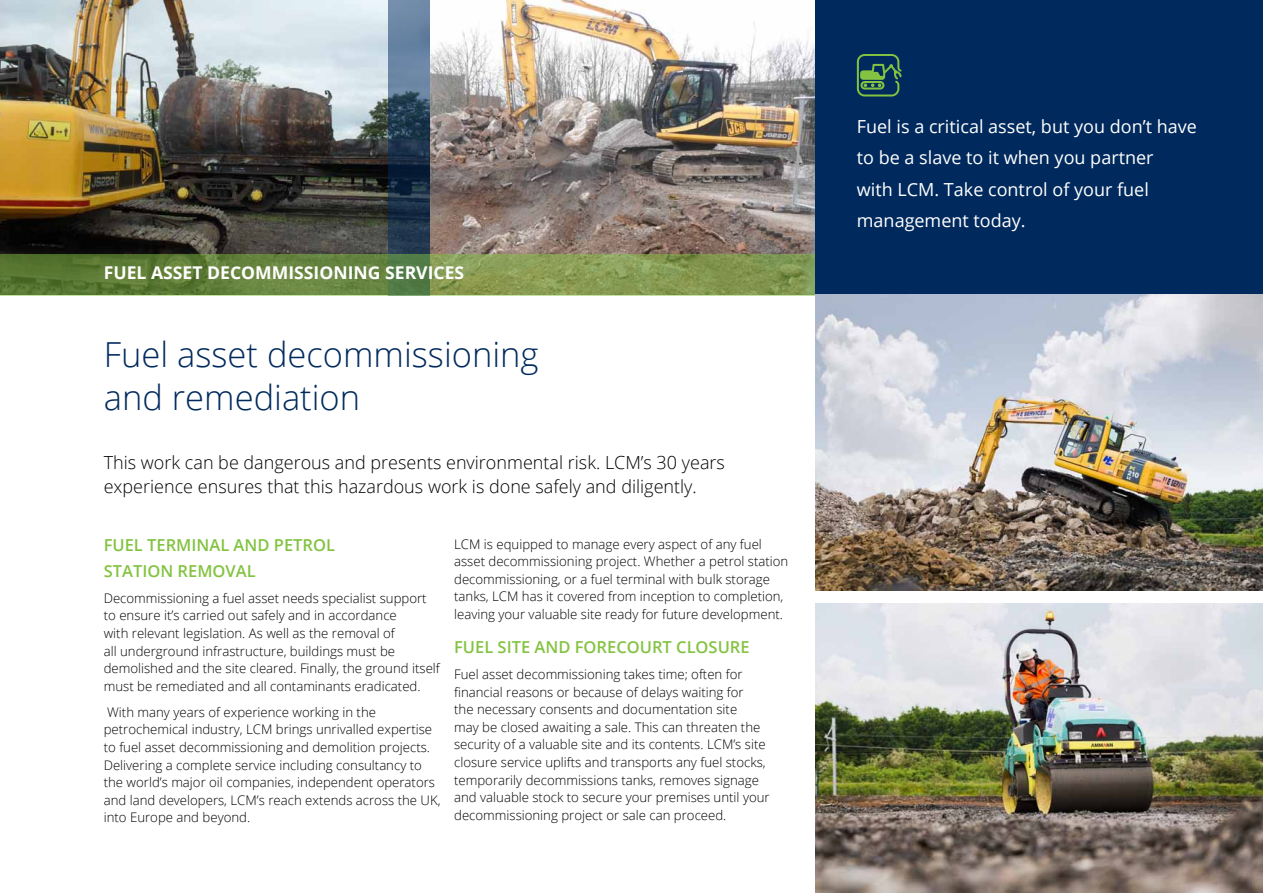
<style>
.page{position:relative;width:1263px;height:893px;background:#fff}
.page>*{position:absolute;margin:0;border:0;box-sizing:border-box;transform-origin:0 0}
.t1{font:300 34.5px/43.5px "Open Sans";color:#002a5d}
.t2{font:300 18px/24px "Open Sans";color:#000}
.t3{font:18px/31.5px "Open Sans";color:#fff}
.t4{font:700 17.55px "Open Sans";color:#fff}
.t5{font:600 16.5px/25.5px "Open Sans";color:#83c341}
.t6{font:300 13.2px/17.5px "Open Sans";color:#000}
</style>
<div class="page">
<img style="left:429px;top:0;width:387px;height:254px">
<img style="left:0;top:0;width:388px;height:254px">
<svg style="left:388px;top:0;width:41px;height:254px;background:#39526b"></svg>
<svg style="left:0;top:254px;width:816px;height:42px;background:#738d48"></svg>
<div style="left:816px;top:0;width:447px;height:296px;background:#002a5d"></div>
<hr style="left:1262px;top:254px;width:1px;height:42px;background:#83c341">
<img style="left:816px;top:604px;width:447px;height:289px">
<svg style="left:857px;top:54px;width:44px;height:42px"></svg>
<img style="left:816px;top:294px;width:447px;height:296px">
<h3 class="t4" style="left:104px;top:260px;width:334px">FUEL ASSET DECOMMISSIONING SERVICES</h3>
<h1 class="t1" style="left:104px;top:331px;width:436px">Fuel asset decommissioning and remediation</h1>
<h2 class="t2" style="left:104px;top:450px;width:623px">This work can be dangerous and presents environmental risk. LCM’s 30 years experience ensures that this hazardous work is done safely and diligently.</h2>
<p class="t5" style="left:104px;top:532px;width:233px">FUEL TERMINAL AND PETROL<br>STATION REMOVAL</p>
<p class="t6" style="left:104px;top:589px;width:338px">Decommissioning a fuel asset needs specialist support to ensure it’s carried out safely and in accordance<br>with relevant legislation. As well as the removal of<br>all underground infrastructure, buildings must be demolished and the site cleared. Finally, the ground itself must be remediated and all contaminants eradicated.</p>
<p class="t6" style="left:104px;top:703px;width:338px">With many years of experience working in the petrochemical industry, LCM brings unrivalled expertise to fuel asset decommissioning and demolition projects.<br>Delivering a complete service including consultancy to the world’s major oil companies, independent operators and land developers, LCM’s reach extends across the UK, into Europe and beyond.</p>
<p class="t6" style="left:454px;top:535px;width:336px">LCM is equipped to manage every aspect of any fuel asset decommissioning project. Whether a petrol station decommissioning, or a fuel terminal with bulk storage tanks, LCM has it covered from inception to completion, leaving your valuable site ready for future development.</p>
<p class="t5" style="left:454px;top:634px;width:297px">FUEL SITE AND FORECOURT CLOSURE</p>
<p class="t6" style="left:454px;top:665px;width:317px">Fuel asset decommissioning takes time; often for financial reasons or because of delays waiting for<br>the necessary consents and documentation site<br>may be closed awaiting a sale. This can threaten the security of a valuable site and its contents. LCM’s site closure service uplifts and transports any fuel stocks, temporarily decommissions tanks, removes signage and valuable stock to secure your premises until your decommissioning project or sale can proceed.</p>
<h2 class="t3" style="left:857px;top:110px;width:342px">Fuel is a critical asset, but you don’t have to be a slave to it when you partner<br>with LCM. Take control of your fuel management today.</h2>
</div>
